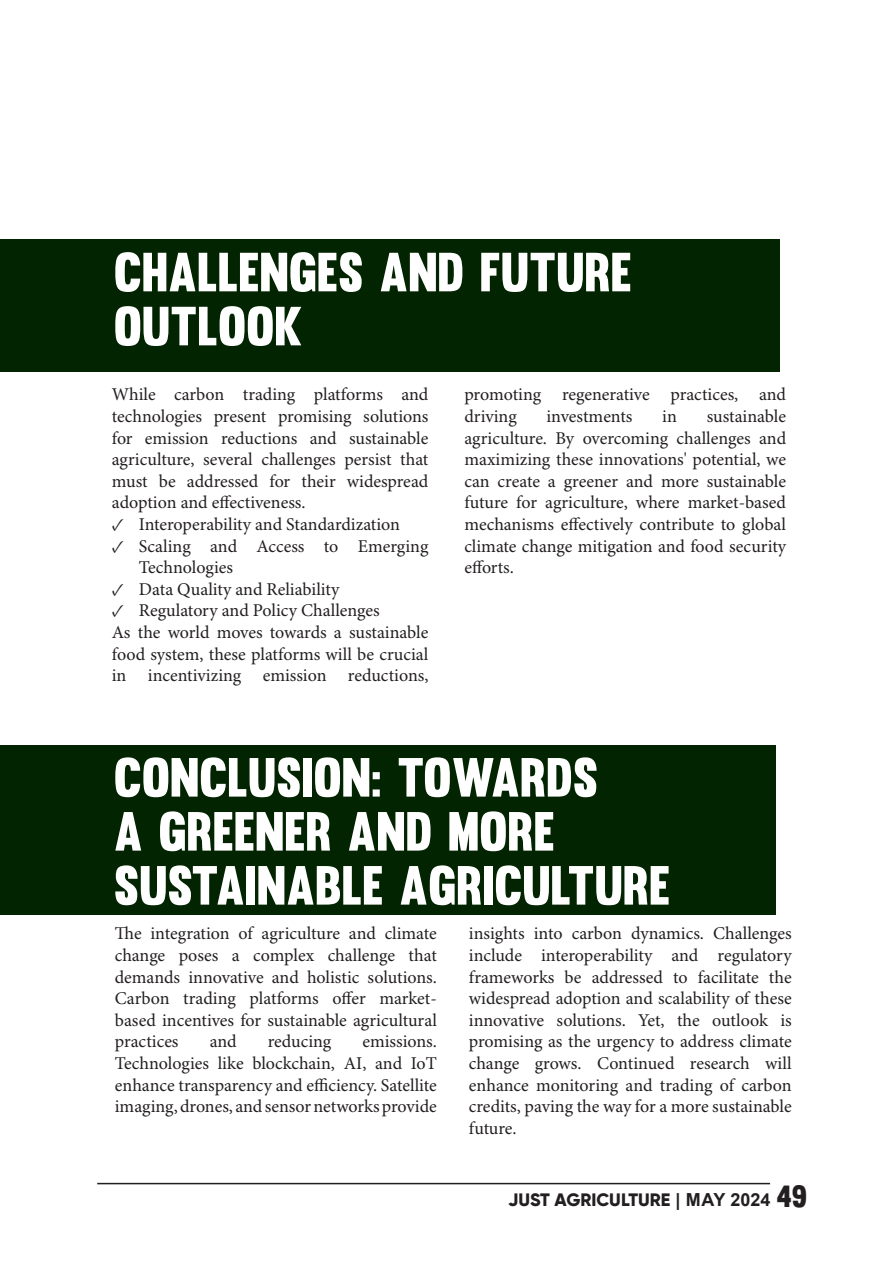
<style>
.page{position:relative;width:893px;height:1263px;background:#fff}
.page>*{position:absolute;margin:0;border:0;box-sizing:border-box;transform-origin:0 0}
.t1{font:54px/54px "Muro";color:#fff}
.t2{font:18px/21.6px "Minion Pro";color:#231f20;text-align:justify}
.t3{font:800 18px "Gilroy";color:#231f20}
.s1{font-family:"Arial";font-weight:700}
.s2{font-family:"Muro";font-weight:400;font-size:30px}
</style>
<div class="page">
<hr style="left:97px;top:1183px;width:673px;height:1px;background:#231f20">
<div style="left:0;top:746px;width:776px;height:169px;background:#022401"></div>
<div style="left:1px;top:240px;width:779px;height:132px;background:#022401"></div>
<p class="t1" style="left:114px;top:245px;width:520px">CHALLENGES AND FUTURE<br>OUTLOOK</p>
<p class="t2" style="left:112px;top:385px;width:318px">While carbon trading platforms and technologies present promising solutions for emission reductions and sustainable agriculture, several challenges persist that must be addressed for their widespread adoption and effectiveness.</p>
<p class="t2" style="left:112px;top:514px;width:290px">լ Interoperability and Standardization</p>
<p class="t2" style="left:139px;top:536px;width:291px;text-indent:-27px">լ Scaling and Access to Emerging<br>Technologies</p>
<p class="t2" style="left:112px;top:579px;width:229px">լ Data Quality and Reliability</p>
<p class="t2" style="left:112px;top:601px;width:269px">լ Regulatory and Policy Challenges</p>
<p class="t2" style="left:112px;top:622px;width:318px">As the world moves towards a sustainable food system, these platforms will be crucial in incentivizing emission reductions,</p>
<p class="t2" style="left:464px;top:385px;width:323px">promoting regenerative practices, and driving</p>
<p class="t2" style="left:464px;top:406px;width:323px;text-indent:242px">sustainable agriculture. By overcoming challenges and maximizing these innovations' potential, we can create a greener and more sustainable future for agriculture, where market-based mechanisms effectively contribute to global climate change mitigation and food security efforts.</p>
<p class="t2" style="left:546px;top:406px;width:88px">investments</p>
<p class="t2" style="left:662px;top:406px;width:16px">in</p>
<p class="t1" style="left:114px;top:750px;width:558px">CONCLUSION: TOWARDS<br>A GREENER AND MORE<br>SUSTAINABLE AGRICULTURE</p>
<p class="t2" style="left:115px;top:923px;width:324px">The integration of agriculture and climate change poses a complex challenge that demands innovative and holistic solutions.<br>Carbon trading platforms offer market&shy;based incentives for sustainable agricultural practices</p>
<p class="t2" style="left:210px;top:1031px;width:29px">and</p>
<p class="t2" style="left:268px;top:1031px;width:65px">reducing</p>
<p class="t2" style="left:115px;top:1031px;width:324px;text-indent:248px">emissions.<br>Technologies like blockchain, AI, and IoT enhance transparency and efficiency. Satellite imaging, drones, and sensor networks provide</p>
<p class="t2" style="left:469px;top:923px;width:324px">insights into carbon dynamics. Challenges include interoperability and regulatory frameworks be addressed to facilitate the widespread adoption and scalability of these innovative solutions. Yet, the outlook is promising as the urgency to address climate change grows. Continued research will enhance monitoring and trading of carbon credits, paving the way for a more sustainable future.</p>
<p class="t3" style="left:508px;top:1188px;width:300px">JUST AGRICULTURE <span class="s1">| MAY 2024</span> <span class="s2">49</span></p>
</div>
